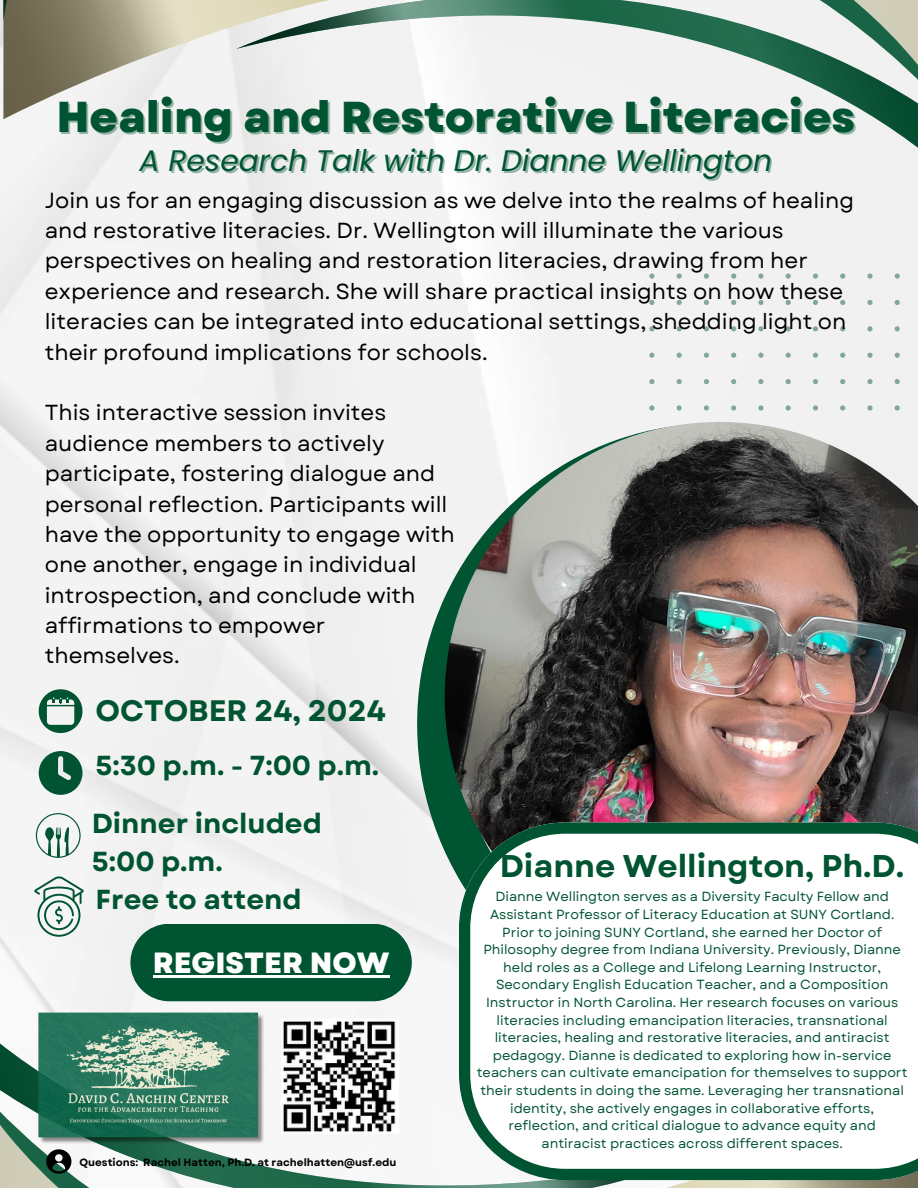
<style>
.page{position:relative;width:918px;height:1188px;background:#fff}
.page>*{position:absolute;margin:0;border:0;box-sizing:border-box;transform-origin:0 0}
.t1{font:800 43.2px "Garet";color:#005432}
.t2{font:700 31.35px "Garet";color:#005432}
.t3{font:italic 29.7px "Poppins";color:#005432}
.t4{font:700 29.55px "Garet";color:#005432}
.t5{font:800 29.25px "Garet";color:#fff}
.t6{font:700 27.45px/38.2px "Garet";color:#005432}
.t7{font:21.75px/30.3px "Garet";color:#000}
.t8{font:13.2px/17.5px "Garet";color:#005432;text-align:center}
.t9{font:700 10.5px "Garet";color:#000}
</style>
<div class="page">
<svg style="left:0;top:1019px;width:459px;height:169px"></svg>
<svg style="left:210px;top:1180px;width:708px;height:8px"></svg>
<svg style="left:130px;top:924px;width:282px;height:77px;background:#115f40"></svg>
<svg style="left:417px;top:423px;width:42px;height:609px;fill:#f2f2f2"></svg>
<img style="left:445px;top:422px;width:473px;height:551px">
<svg style="left:459px;top:822px;width:459px;height:358px"></svg>
<svg style="left:3px;top:21px;width:233px;height:98px"></svg>
<svg style="left:236px;top:0;width:682px;height:177px;fill:#f1f1f1"></svg>
<svg style="left:3px;top:0;width:718px;height:21px"></svg>
<div style="left:649px;top:274px;width:251px;height:137px;background:#f1f1f1"></div>
<img style="left:34px;top:1013px;width:235px;height:132px">
<svg style="left:34px;top:876px;width:50px;height:61px"></svg>
<svg style="left:36px;top:813px;width:45px;height:45px"></svg>
<svg style="left:39px;top:751px;width:43px;height:44px;background:#438067"></svg>
<svg style="left:39px;top:689px;width:43px;height:44px"></svg>
<img style="left:281px;top:1019px;width:117px;height:115px">
<svg style="left:46px;top:1149px;width:25px;height:25px"></svg>
<hr style="left:153px;top:975px;width:236px;height:2px;background:#fff">
<h1 class="t1" style="left:56px;top:86px;width:800px">Healing and Restorative Literacies</h1>
<h3 class="t3" style="left:140px;top:139px;width:634px">A Research Talk with Dr. Dianne Wellington</h3>
<p class="t7" style="left:45px;top:185px;width:811px">Join us for an engaging discussion as we delve into the realms of healing and restorative literacies. Dr. Wellington will illuminate the various perspectives on healing and restoration literacies, drawing from her experience and research. She will share practical insights on how these literacies can be integrated into educational settings, shedding light on their profound implications for schools.</p>
<h4 class="t7" style="left:45px;top:398px;width:411px">This interactive session invites audience members to actively participate, fostering dialogue and personal reflection. Participants will have the opportunity to engage with one another, engage in individual introspection, and conclude with affirmations to empower themselves.</h4>
<h5 class="t4" style="left:96px;top:690px;width:292px">OCTOBER 24, 2024</h5>
<p class="t6" style="left:96px;top:747px;width:285px">5:30 p.m. - 7:00 p.m.</p>
<h4 class="t6" style="left:92px;top:804px;width:232px">Dinner included<br>5:00 p.m.</h4>
<h5 class="t6" style="left:96px;top:881px;width:208px">Free to attend</h5>
<p class="t5" style="left:153px;top:941px;width:238px">REGISTER NOW</p>
<p class="t9" style="left:79px;top:1154px;width:319px">Questions: Rachel Hatten, Ph.D. at rachelhatten@usf.edu</p>
<h1 class="t2" style="left:500px;top:843px;width:406px">Dianne Wellington, Ph.D.</h1>
<p class="t8" style="left:477px;top:888px;width:432px">Dianne Wellington serves as a Diversity Faculty Fellow and Assistant Professor of Literacy Education at SUNY Cortland.<br>Prior to joining SUNY Cortland, she earned her Doctor of Philosophy degree from Indiana University. Previously, Dianne held roles as a College and Lifelong Learning Instructor, Secondary English Education Teacher, and a Composition Instructor in North Carolina. Her research focuses on various literacies including emancipation literacies, transnational literacies, healing and restorative literacies, and antiracist pedagogy. Dianne is dedicated to exploring how in-service teachers can cultivate emancipation for themselves to support their students in doing the same. Leveraging her transnational identity, she actively engages in collaborative efforts, reflection, and critical dialogue to advance equity and antiracist practices across different spaces.</p>
</div>
